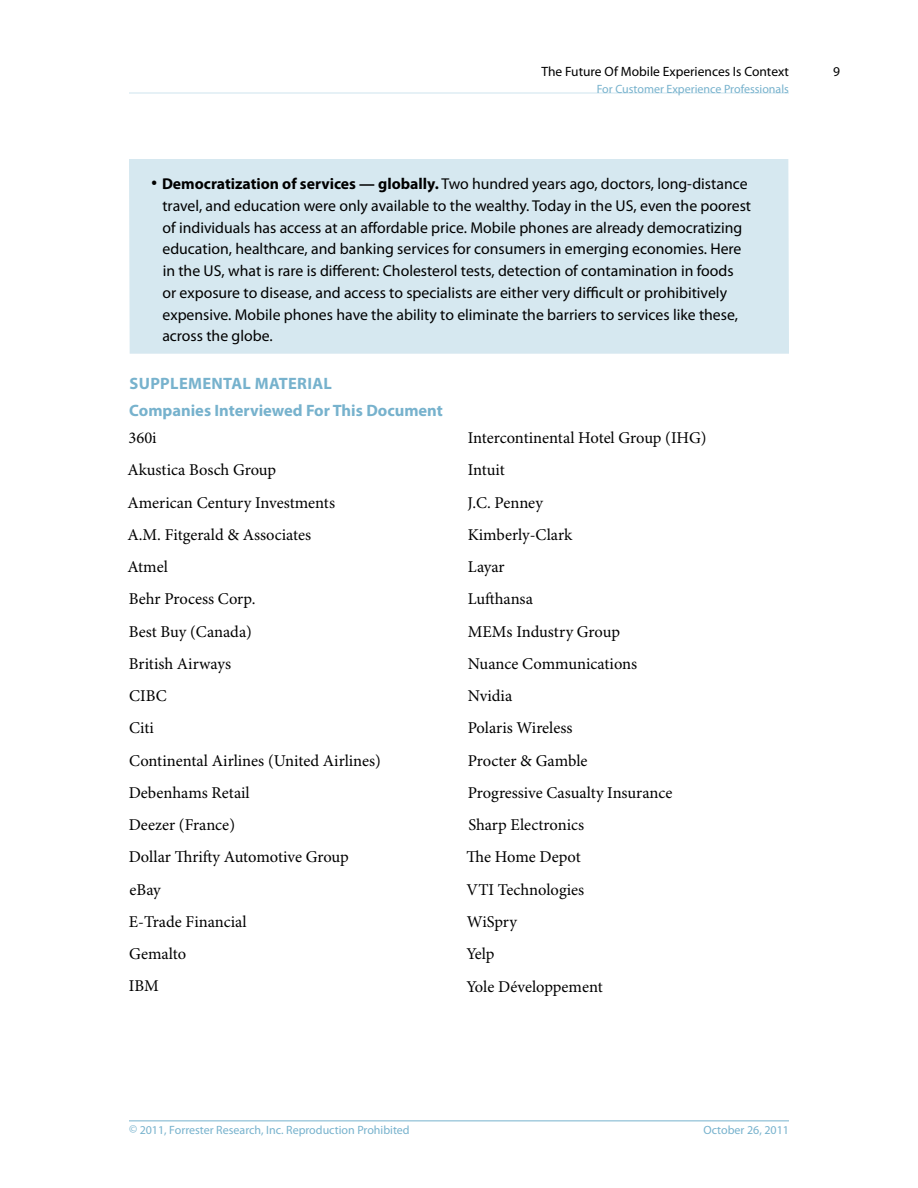
<style>
.page{position:relative;width:918px;height:1188px;background:#fff}
.page>*{position:absolute;margin:0;border:0;box-sizing:border-box;transform-origin:0 0}
.t1{font:16.5px/32.2px "Minion Pro";color:#000}
.t2{font:700 16.5px/27.8px "Myriad Pro";color:#77b2cd}
.t3{font:15.75px/21.8px "Myriad Pro";color:#000}
.t4{font:13.5px "Myriad Pro";color:#000}
.t5{font:12px "Myriad Pro";color:#77b2cd}
.s1{font-weight:700;font-size:24px}
.s2{font-weight:700}
</style>
<div class="page">
<hr style="left:129px;top:1120px;width:660px;height:1px;background:#77b2cd">
<hr style="left:129px;top:93px;width:660px;height:1px;background:#cfe4ee">
<div style="left:129px;top:159px;width:660px;height:195px;background:#d6e8f0"></div>
<p class="t4" style="left:541px;top:64px;width:249px">The Future Of Mobile Experiences Is Context</p>
<p class="t5" style="left:597px;top:82px;width:194px">For Customer Experience Professionals</p>
<p class="t3" style="left:162px;top:173px;width:590px;text-indent:-11px"><span class="s1">·</span> <span class="s2">Democratization of services — globally.</span> Two hundred years ago, doctors, long-distance travel, and education were only available to the wealthy. Today in the US, even the poorest of individuals has access at an affordable price. Mobile phones are already democratizing education, healthcare, and banking services for consumers in emerging economies. Here in the US, what is rare is different: Cholesterol tests, detection of contamination in foods<br>or exposure to disease, and access to specialists are either very difficult or prohibitively expensive. Mobile phones have the ability to eliminate the barriers to services like these, across the globe.</p>
<p class="t2" style="left:130px;top:369px;width:61px">Suppleme</p>
<p class="t2" style="left:129px;top:369px;width:315px;text-indent:82px">ntal MATERIAL<br>Companies Interviewed For This Document</p>
<p class="t1" style="left:127px;top:422px;width:255px">360i<br>Akustica Bosch Group<br>American Century Investments<br>A.M. Fitgerald &amp; Associates<br>Atmel<br>Behr Process Corp.<br>Best Buy (Canada)<br>British Airways<br>CIBC<br>Citi<br>Continental Airlines (United Airlines)<br>Debenhams Retail<br>Deezer (France)<br>Dollar Thrifty Automotive Group eBay<br>E-Trade Financial<br>Gemalto<br>IBM</p>
<p class="t1" style="left:466px;top:422px;width:242px">Intercontinental Hotel Group (IHG)<br>Intuit<br>J.C. Penney<br>Kimberly-Clark<br>Layar<br>Lufthansa<br>MEMs Industry Group<br>Nuance Communications<br>Nvidia<br>Polaris Wireless<br>Procter &amp; Gamble<br>Progressive Casualty Insurance<br>Sharp Electronics<br>The Home Depot<br>VTI Technologies<br>WiSpry<br>Yelp<br>Yole Développement</p>
<p class="t4" style="left:833px;top:64px;width:8px">9</p>
<p class="t5" style="left:129px;top:1123px;width:282px">© 2011, Forrester Research, Inc. Reproduction Prohibited</p>
<p class="t5" style="left:703px;top:1123px;width:87px">October 26, 2011</p>
</div>
